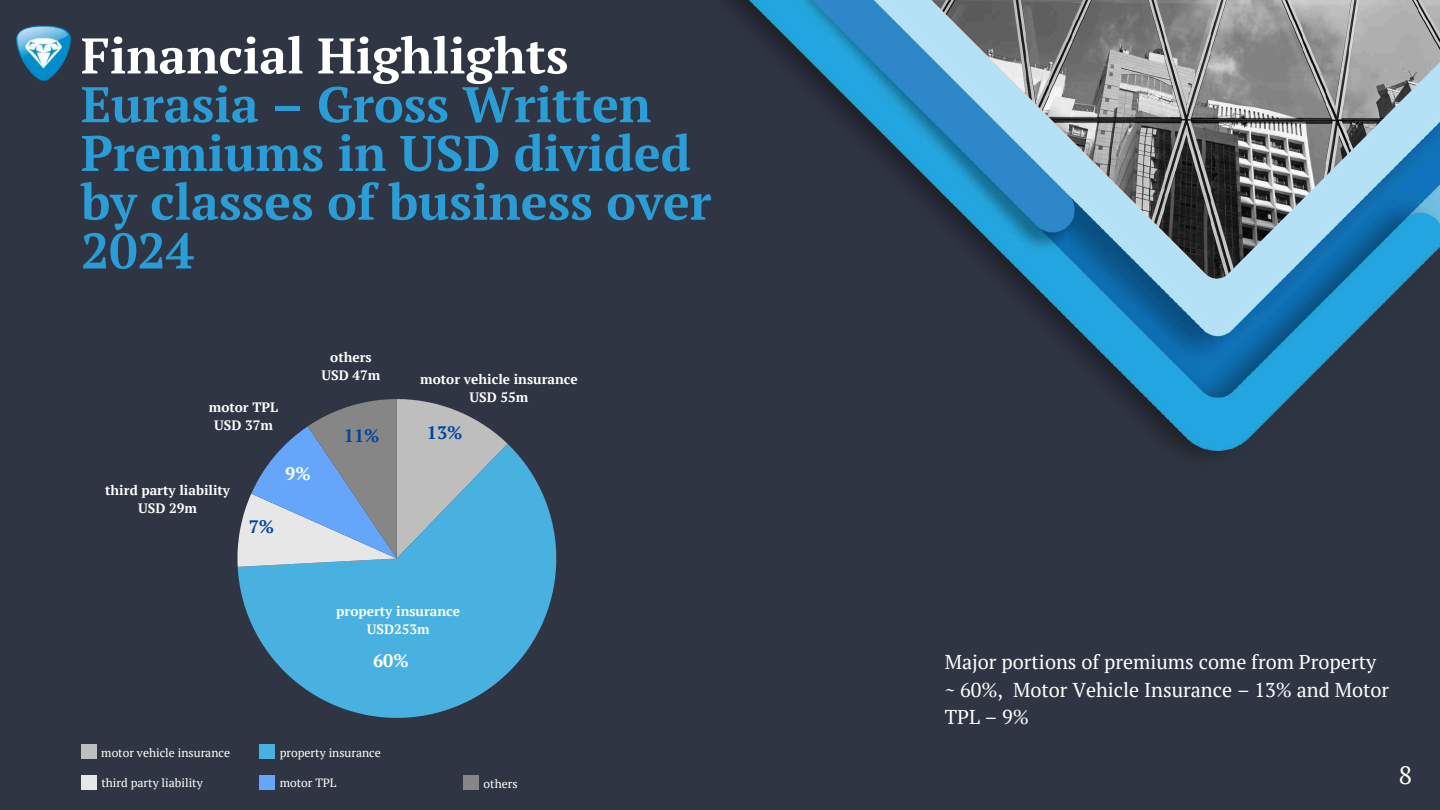
<style>
.page{position:relative;width:1440px;height:810px;background:#2f3542}
.page>*{position:absolute;margin:0;border:0;box-sizing:border-box;transform-origin:0 0}
.t1{font:700 50px/48.8px "PT Serif";color:#2a9cd6}
.t2{font:700 50px "PT Serif";color:#fff}
.t3{font:25px "PT Serif";color:#fff}
.t4{font:20px/27.8px "PT Serif";color:#fff}
.t5{font:700 18px "PT Serif";color:#01459c}
.t6{font:700 18px "PT Serif";color:#fff}
.t7{font:700 13.6px/18.4px "PT Serif";color:#fff;text-align:center}
.t8{font:12px "PT Serif";color:#fff}
</style>
<div class="page">
<svg style="left:238px;top:444px;width:318px;height:274px;fill:#48b1df"></svg>
<svg style="left:237px;top:399px;width:271px;height:168px"></svg>
<img style="left:728px;top:0;width:681px;height:454px">
<img style="left:820px;top:0;width:620px;height:278px">
<img style="left:16px;top:26px;width:55px;height:55px">
<div style="left:81px;top:744px;width:15px;height:15px;background:#bebebe"></div>
<div style="left:81px;top:775px;width:15px;height:15px;background:#e7e7e7"></div>
<div style="left:259px;top:775px;width:16px;height:15px;background:#65a6fa"></div>
<div style="left:259px;top:744px;width:16px;height:15px;background:#48b1df"></div>
<div style="left:463px;top:776px;width:15px;height:14px;background:#868686"></div>
<h1 class="t2" style="left:81px;top:22px;width:489px">Financial Highlights</h1>
<h1 class="t1" style="left:81px;top:79px;width:632px">Eurasia – Gross Written<br>Premiums in USD divided by classes of business over<br>2024</h1>
<p class="t7" style="left:209px;top:398px;width:71px">motor TPL<br>USD 37m</p>
<p class="t7" style="left:105px;top:481px;width:126px">third party liability<br>USD 29m</p>
<h3 class="t6" style="left:285px;top:461px;width:27px">9%</h3>
<h3 class="t5" style="left:249px;top:514px;width:27px">7%</h3>
<p class="t7" style="left:322px;top:347px;width:60px">others<br>USD 47m</p>
<p class="t7" style="left:420px;top:370px;width:159px">motor vehicle insurance<br>USD 55m</p>
<h3 class="t5" style="left:344px;top:423px;width:37px">11%</h3>
<h3 class="t5" style="left:427px;top:421px;width:37px">13%</h3>
<p class="t7" style="left:336px;top:602px;width:125px">property insurance<br>USD253m</p>
<h3 class="t6" style="left:373px;top:648px;width:37px">60%</h3>
<p class="t8" style="left:101px;top:744px;width:130px">motor vehicle insurance</p>
<p class="t8" style="left:101px;top:775px;width:103px">third party liability</p>
<p class="t8" style="left:280px;top:775px;width:58px">motor TPL</p>
<p class="t8" style="left:280px;top:744px;width:103px">property insurance</p>
<p class="t8" style="left:484px;top:775px;width:35px">others</p>
<h3 class="t4" style="left:945px;top:647px;width:446px">Major portions of premiums come from Property ~ 60%, Motor Vehicle Insurance – 13% and Motor<br>TPL – 9%</h3>
<h2 class="t3" style="left:1399px;top:758px;width:15px">8</h2>
</div>
